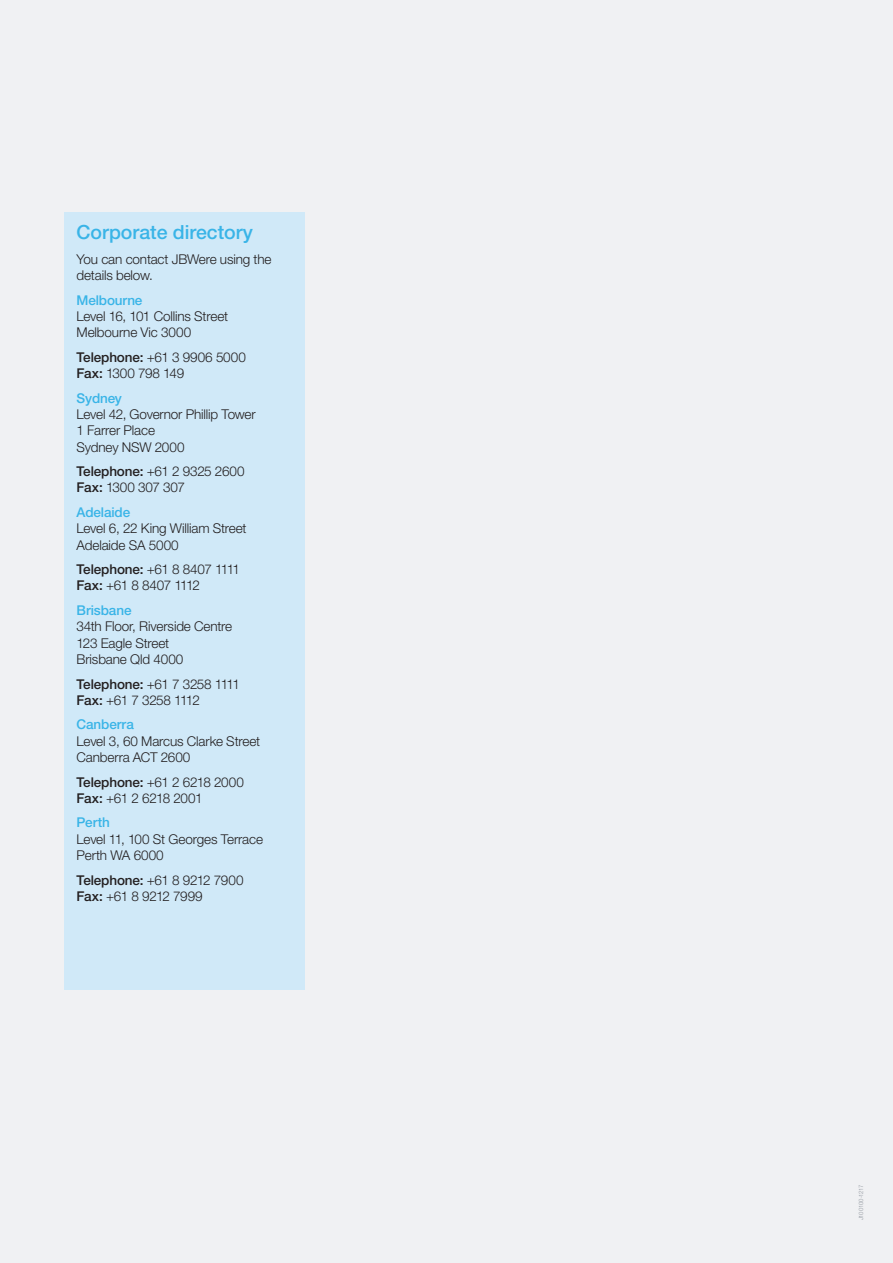
<style>
.page{position:relative;width:893px;height:1263px;background:#f0f1f3}
.page>*{position:absolute;margin:0;border:0;box-sizing:border-box;transform-origin:0 0}
.t1{font:500 19.5px "Helvetica Neue LT Pro";color:#39b4e7}
.t2{font:300 13.5px/16.2px "Helvetica Neue LT Pro";letter-spacing:-.01em;color:#231f20}
.t3{font:300 13.5px/16.2px "Helvetica Neue LT Pro";letter-spacing:-.045em;color:#231f20}
.t4{font:500 13.5px "Helvetica Neue LT Pro";letter-spacing:-.01em;color:#39b4e7}
.t5{font:300 13.5px/16.2px "Helvetica Neue LT Pro";letter-spacing:-.035em;color:#231f20}
.t6{font:300 13.5px/16.2px "Helvetica Neue LT Pro";letter-spacing:-.04em;color:#231f20}
.t7{font:300 6px "Helvetica Neue LT Pro";letter-spacing:-.04em;color:#8f959d}
.s1{font-weight:500}
</style>
<div class="page">
<div style="left:64px;top:213px;width:241px;height:777px;background:#d0e9f8"></div>
<h1 class="t1" style="left:77px;top:221px;width:178px">Corporate directory</h1>
<p class="t2" style="left:77px;top:251px;width:196px">You can contact JBWere using the details below.</p>
<p class="t4" style="left:77px;top:292px;width:67px">Melbourne</p>
<p class="t2" style="left:77px;top:308px;width:153px">Level 16, 101 Collins Street<br>Melbourne Vic 3000</p>
<p class="t2" style="left:77px;top:349px;width:171px"><span class="s1">Telephone:</span> +61 3 9906 5000<br><span class="s1">Fax:</span> 1300 798 149</p>
<p class="t4" style="left:77px;top:390px;width:47px">Sydney</p>
<p class="t2" style="left:77px;top:406px;width:181px">Level 42, Governor Phillip Tower<br>1 Farrer Place<br>Sydney NSW 2000</p>
<p class="t2" style="left:77px;top:463px;width:170px"><span class="s1">Telephone:</span> +61 2 9325 2600<br><span class="s1">Fax:</span> 1300 307 307</p>
<p class="t4" style="left:77px;top:504px;width:55px">Adelaide</p>
<p class="t2" style="left:77px;top:520px;width:172px">Level 6, 22 King William Street<br>Adelaide SA 5000</p>
<p class="t3" style="left:77px;top:561px;width:165px"><span class="s1">Telephone:</span> +61 8 8407 1111<br><span class="s1">Fax:</span> +61 8 8407 1112</p>
<p class="t4" style="left:77px;top:602px;width:56px">Brisbane</p>
<p class="t2" style="left:77px;top:618px;width:157px">34th Floor, Riverside Centre<br>123 Eagle Street<br>Brisbane Qld 4000</p>
<p class="t3" style="left:77px;top:675px;width:165px"><span class="s1">Telephone:</span> +61 7 3258 1111<br><span class="s1">Fax:</span> +61 7 3258 1112</p>
<p class="t4" style="left:77px;top:716px;width:59px">Canberra</p>
<p class="t2" style="left:77px;top:732px;width:185px">Level 3, 60 Marcus Clarke Street<br>Canberra ACT 2600</p>
<p class="t5" style="left:77px;top:773px;width:169px"><span class="s1">Telephone:</span> +61 2 6218 2000<br><span class="s1">Fax:</span> +61 2 6218 2001</p>
<p class="t4" style="left:77px;top:814px;width:35px">Perth</p>
<p class="t2" style="left:77px;top:830px;width:188px">Level 11, 100 St Georges Terrace<br>Perth WA 6000</p>
<p class="t6" style="left:77px;top:871px;width:168px"><span class="s1">Telephone:</span> +61 8 9212 7900<br><span class="s1">Fax:</span> +61 8 9212 7999</p>
<p class="t7" style="left:857px;top:1220px;width:38px;rotate:-90deg">J100100-1217</p>
</div>
